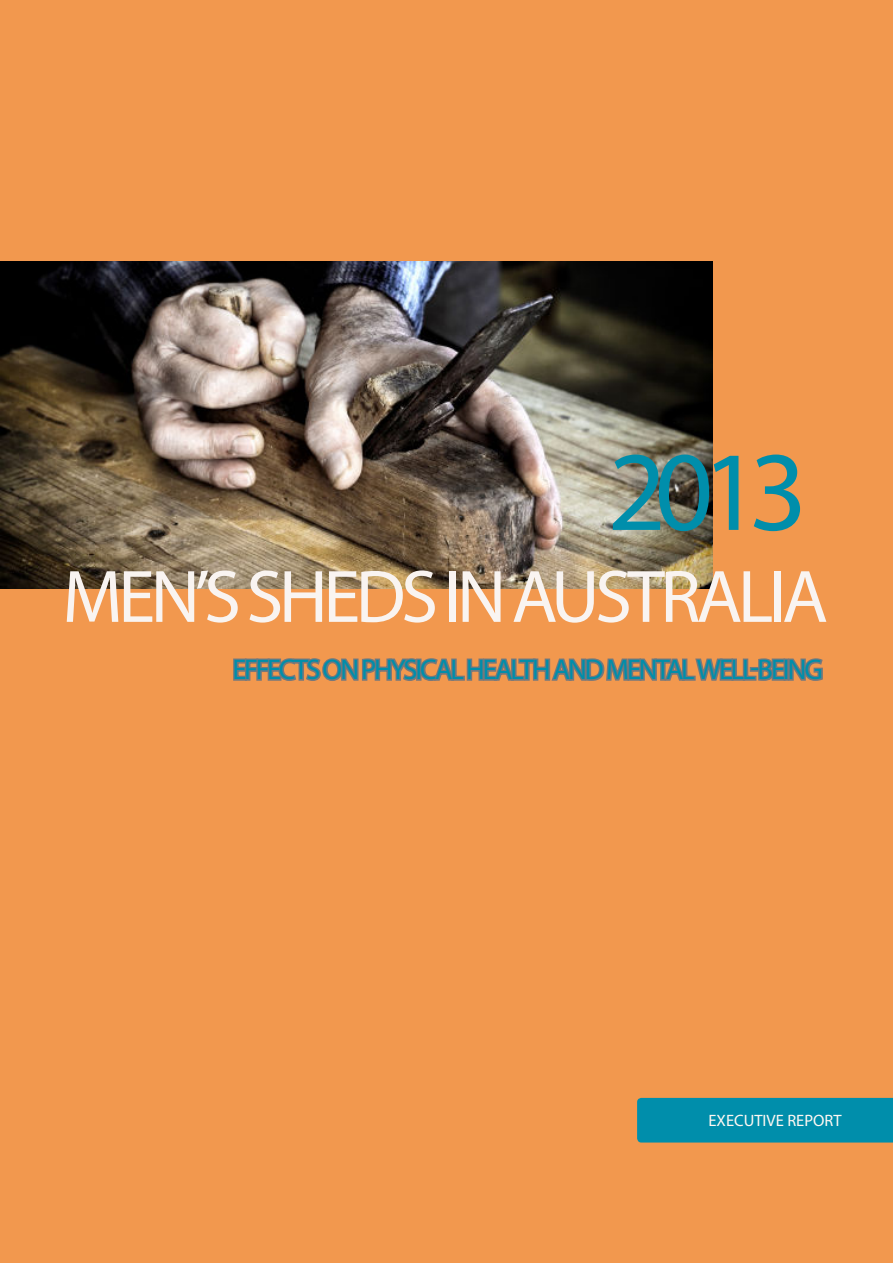
<style>
.page{position:relative;width:893px;height:1263px;background:#f2984e}
.page>*{position:absolute;margin:0;border:0;box-sizing:border-box;transform-origin:0 0}
.t1{font:114px "Myriad Pro";color:#008eab}
.t2{font:75px "Myriad Pro";letter-spacing:-.06em;color:#f9f4f1}
.t3{font:28.5px "Myriad Pro";letter-spacing:-.075em;color:#008eab}
.t4{font:16.5px "Myriad Pro";color:#fff8f3}
</style>
<div class="page">
<img style="left:0;top:261px;width:712px;height:328px">
<svg style="left:233px;top:658px;width:590px;height:23px"></svg>
<div style="left:637px;top:1098px;width:256px;height:44px;background:#008eab"></div>
<h1 class="t1" style="left:608px;top:448px;width:201px">2013</h1>
<h2 class="t2" style="left:62px;top:568px;width:767px">MEN’S SHEDS IN AUSTRALIA</h2>
<p class="t3" style="left:232px;top:659px;width:592px">EFFECTS ON PHYSICAL HEALTH AND MENTAL WELL-BEING</p>
<p class="t4" style="left:708px;top:1114px;width:135px">EXECUTIVE REPORT</p>
</div>
